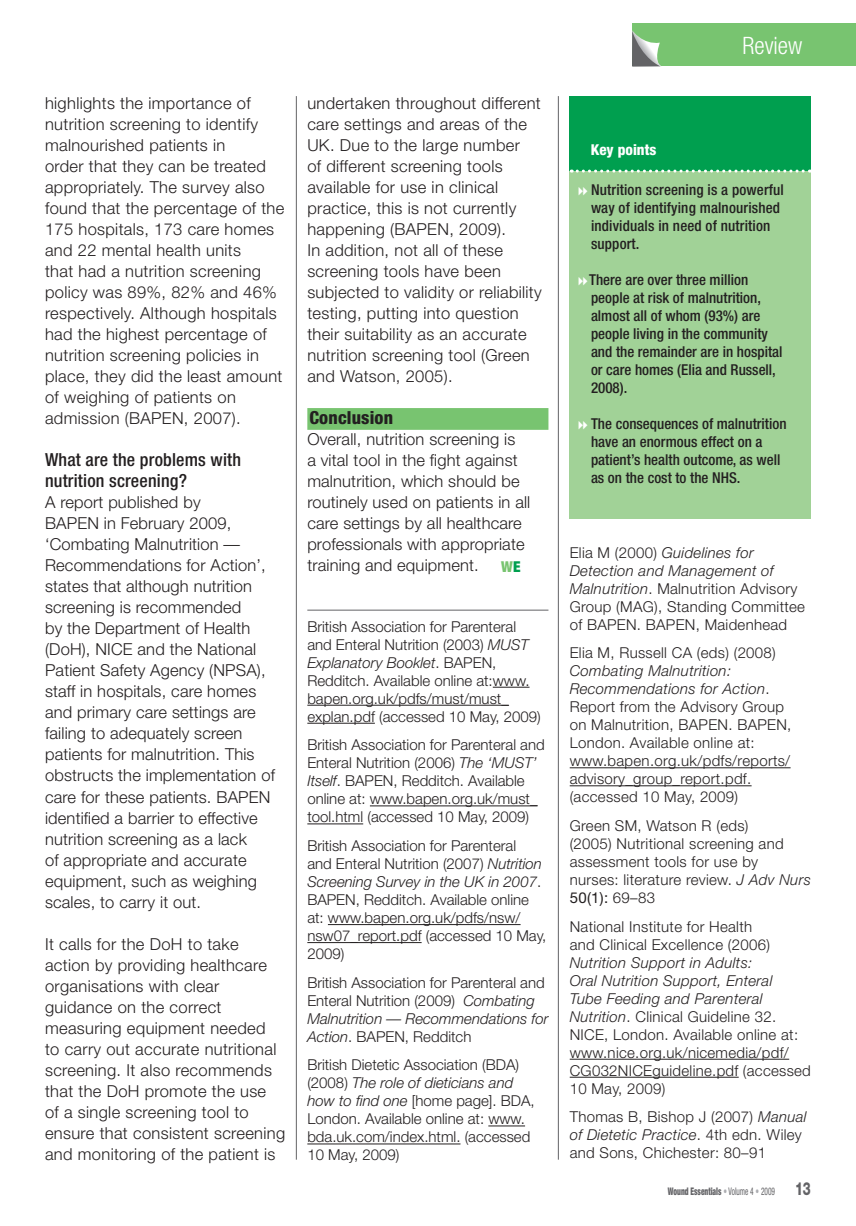
<style>
.page{position:relative;width:856px;height:1226px;background:#fff}
.page>*{position:absolute;margin:0;border:0;box-sizing:border-box;transform-origin:0 0}
.t1{font:300 condensed 24px "Helvetica Neue";color:#fff}
.t2{font:500 condensed 18px/21px "Helvetica Neue";letter-spacing:.01em;color:#231f20}
.t3{font:800 condensed 18px "Helvetica Neue";letter-spacing:.01em;color:#231f20}
.t4{font:300 16.5px/21px "Helvetica Neue";letter-spacing:.02em;color:#231f20}
.t5{font:300 15px/18px "Helvetica Neue";letter-spacing:.02em;color:#231f20}
.t6{font:300 15px/18px "Helvetica Neue";color:#231f20}
.t7{font:500 condensed 15px/18px "Helvetica Neue";color:#231f20}
.t8{font:800 condensed 15px "Helvetica Neue";color:#fff}
.t9{font:900 condensed 15px "Helvetica Neue";color:#78c470}
.t10{font:900 condensed 10.5px "Helvetica Neue";color:#636366;scale:.7 1}
.s1{color:#009f4f}
.s2{font-style:italic}
.s3{font-weight:400}
.s4{font-weight:400;color:#adaeb2}
.s5{font-weight:800;font-stretch:normal;font-size:18px}
</style>
<div class="page">
<div style="left:632px;top:24px;width:223px;height:42px;background:#78c470"></div>
<svg style="left:632px;top:30px;width:29px;height:36px"></svg>
<hr style="left:296px;top:96px;width:1px;height:1063px;background:#636366">
<hr style="left:558px;top:96px;width:1px;height:1063px;background:#636366">
<div style="left:307px;top:408px;width:241px;height:22px;background:#78c470"></div>
<hr style="left:307px;top:610px;width:241px;height:1px;background:#636366">
<hr style="left:492px;top:687px;width:37px;height:1px;background:#231f20">
<hr style="left:307px;top:705px;width:201px;height:1px;background:#231f20">
<hr style="left:307px;top:723px;width:68px;height:1px;background:#231f20">
<hr style="left:370px;top:805px;width:167px;height:1px;background:#231f20">
<hr style="left:307px;top:823px;width:56px;height:1px;background:#231f20">
<hr style="left:328px;top:924px;width:192px;height:1px;background:#231f20">
<hr style="left:307px;top:942px;width:114px;height:1px;background:#231f20">
<hr style="left:488px;top:1125px;width:37px;height:1px;background:#231f20">
<hr style="left:307px;top:1143px;width:153px;height:1px;background:#231f20">
<hr style="left:569px;top:767px;width:221px;height:1px;background:#231f20">
<hr style="left:569px;top:785px;width:182px;height:1px;background:#231f20">
<hr style="left:569px;top:1058px;width:220px;height:1px;background:#231f20">
<hr style="left:569px;top:1076px;width:169px;height:1px;background:#231f20">
<div style="left:569px;top:96px;width:241px;height:422px;background:#a1d297"></div>
<div style="left:569px;top:96px;width:241px;height:75px;background:#009f4f"></div>
<svg style="left:571px;top:169px;width:239px;height:3px"></svg>
<p class="t4" style="left:45px;top:92px;width:241px">highlights the importance of nutrition screening to identify malnourished patients in<br>order that they can be treated appropriately. The survey also found that the percentage of the<br>175 hospitals, 173 care homes and 22 mental health units<br>that had a nutrition screening policy was 89%, 82% and 46% respectively. Although hospitals had the highest percentage of nutrition screening policies in place, they did the least amount of weighing of patients on admission (BAPEN, 2007).</p>
<p class="t2" style="left:45px;top:449px;width:197px">What are the problems with nutrition screening?</p>
<p class="t4" style="left:45px;top:491px;width:231px">A report published by<br>BAPEN in February 2009, ‘Combating Malnutrition —<br>Recommendations for Action’, states that although nutrition screening is recommended<br>by the Department of Health (DoH), NICE and the National<br>Patient Safety Agency (NPSA), staff in hospitals, care homes and primary care settings are failing to adequately screen patients for malnutrition. This obstructs the implementation of care for these patients. BAPEN identified a barrier to effective nutrition screening as a lack<br>of appropriate and accurate equipment, such as weighing scales, to carry it out.</p>
<p class="t4" style="left:45px;top:932px;width:242px">It calls for the DoH to take action by providing healthcare organisations with clear guidance on the correct measuring equipment needed<br>to carry out accurate nutritional screening. It also recommends that the DoH promote the use<br>of a single screening tool to ensure that consistent screening and monitoring of the patient is</p>
<p class="t4" style="left:307px;top:92px;width:236px">undertaken throughout different care settings and areas of the<br>UK. Due to the large number<br>of different screening tools available for use in clinical practice, this is not currently happening (BAPEN, 2009).<br>In addition, not all of these screening tools have been subjected to validity or reliability testing, putting into question their suitability as an accurate nutrition screening tool (Green and Watson, 2005).</p>
<p class="t3" style="left:309px;top:407px;width:85px">Conclusion</p>
<p class="t4" style="left:307px;top:428px;width:224px">Overall, nutrition screening is<br>a vital tool in the fight against malnutrition, which should be routinely used on patients in all care settings by all healthcare professionals with appropriate training and equipment.</p>
<p class="t9" style="left:501px;top:557px;width:21px">W<span class="s1">E</span></p>
<p class="t6" style="left:307px;top:617px;width:235px">British Association for Parenteral and Enteral Nutrition (2003) <span class="s2">MUST Explanatory Booklet</span>. BAPEN, Redditch. Available online at:www. bapen.org.uk/pdfs/must/must_ explan.pdf (accessed 10 May, 2009)</p>
<p class="t6" style="left:307px;top:735px;width:239px">British Association for Parenteral and Enteral Nutrition (2006) <span class="s2">The ‘MUST’ Itself</span>. BAPEN, Redditch. Available online at: www.bapen.org.uk/must_ tool.html (accessed 10 May, 2009)</p>
<p class="t6" style="left:307px;top:836px;width:240px">British Association for Parenteral<br>and Enteral Nutrition (2007) <span class="s2">Nutrition<br>Screening Survey in the UK in 2007</span>.<br>BAPEN, Redditch. Available online at: www.bapen.org.uk/pdfs/nsw/ nsw07_report.pdf (accessed 10 May,<br>2009)</p>
<p class="t6" style="left:307px;top:973px;width:242px">British Association for Parenteral and Enteral Nutrition (2009) <span class="s2">Combating Malnutrition — Recommendations for Action</span>. BAPEN, Redditch</p>
<p class="t6" style="left:307px;top:1055px;width:229px">British Dietetic Association (BDA) (2008) <span class="s2">The role of dieticians and how to find one</span> [home page]. BDA,<br>London. Available online at: www. bda.uk.com/index.html. (accessed<br>10 May, 2009)</p>
<h1 class="t1" style="left:742px;top:32px;width:61px">Review</h1>
<p class="t8" style="left:590px;top:141px;width:67px">Key points</p>
<p class="t7" style="left:591px;top:180px;width:194px">Nutrition screening is a powerful way of identifying malnourished individuals in need of nutrition support.</p>
<p class="t7" style="left:589px;top:270px;width:195px">There are over three million people at risk of malnutrition, almost all of whom (93%) are people living in the community and the remainder are in hospital or care homes (Elia and Russell,<br>2008).</p>
<p class="t7" style="left:591px;top:414px;width:197px">The consequences of malnutrition have an enormous effect on a patient’s health outcome, as well as on the cost to the NHS.</p>
<p class="t5" style="left:569px;top:543px;width:237px">Elia M (2000) <span class="s2">Guidelines for<br>Detection and Management of<br>Malnutrition</span>. Malnutrition Advisory<br>Group (MAG), Standing Committee of BAPEN. BAPEN, Maidenhead</p>
<p class="t5" style="left:569px;top:643px;width:208px">Elia M, Russell CA (eds) (2008)</p>
<p class="t5" style="left:569px;top:661px;width:223px"><span class="s2">Combating Malnutrition:<br>Recommendations for Action</span>.<br>Report from the Advisory Group on Malnutrition, BAPEN. BAPEN,<br>London. Available online at: www.bapen.org.uk/pdfs/reports/ advisory_group_report.pdf. (accessed 10 May, 2009)</p>
<p class="t5" style="left:569px;top:816px;width:243px">Green SM, Watson R (eds)<br>(2005) Nutritional screening and assessment tools for use by nurses: literature review. <span class="s2">J Adv Nurs<br></span><span class="s3">50(1):</span> 69–83</p>
<p class="t5" style="left:569px;top:916px;width:202px">National Institute for Health and Clinical Excellence (2006)</p>
<p class="t5" style="left:569px;top:952px;width:243px"><span class="s2">Nutrition Support in Adults:<br>Oral Nutrition Support, Enteral<br>Tube Feeding and Parenteral<br>Nutrition</span>. Clinical Guideline 32.<br>NICE, London. Available online at: www.nice.org.uk/nicemedia/pdf/<br>CG032NICEguideline.pdf (accessed<br>10 May, 2009)</p>
<p class="t5" style="left:569px;top:1107px;width:238px">Thomas B, Bishop J (2007) <span class="s2">Manual of Dietetic Practice</span>. 4th edn. Wiley and Sons, Chichester: 80–91</p>
<p class="t10" style="left:667px;top:1184px;width:206px">Wound Essentials <span class="s4">•</span> <span class="s3">Volume 4</span> <span class="s4">•</span> <span class="s3">2009</span> <span class="s5">13</span></p>
</div>
